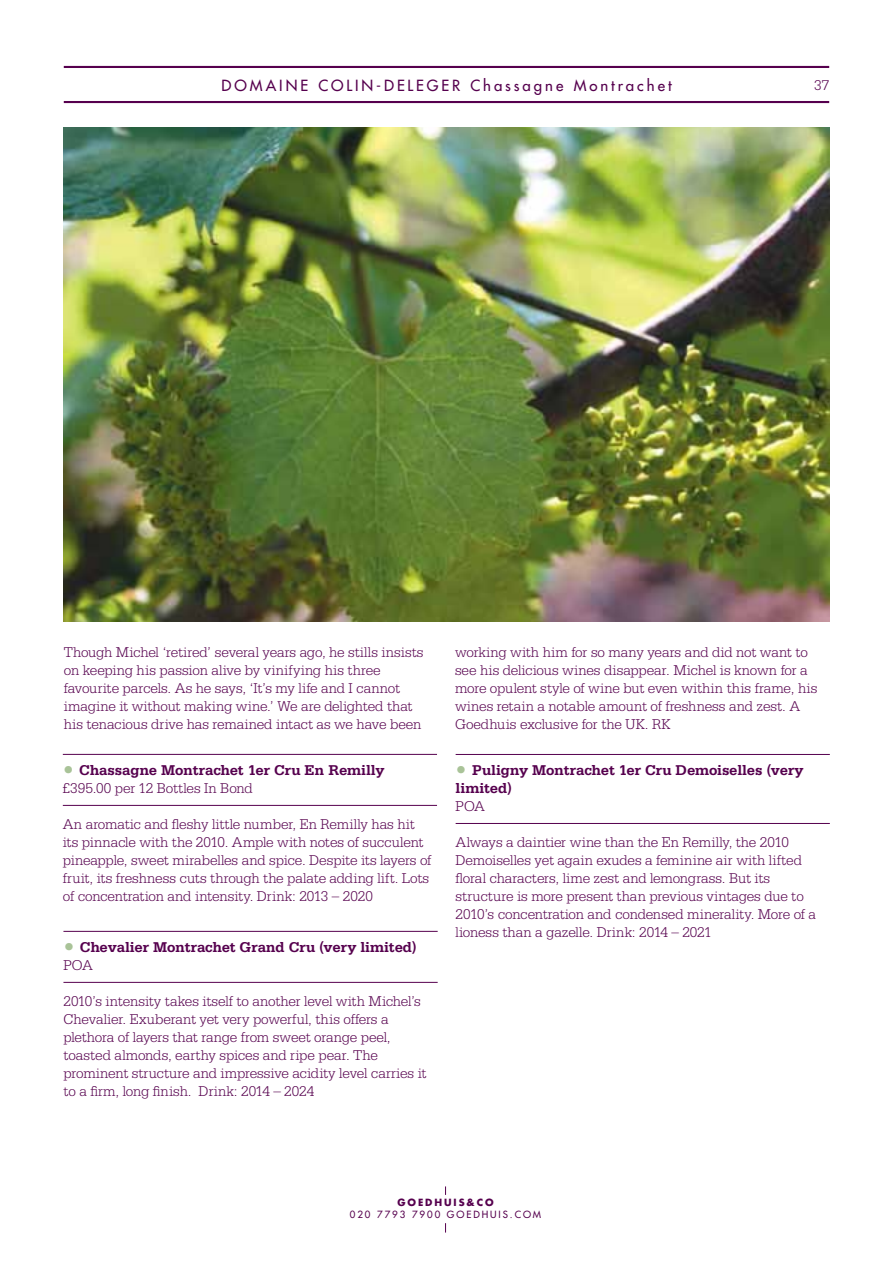
<style>
.page{position:relative;width:893px;height:1263px;background:#fff}
.page>*{position:absolute;margin:0;border:0;box-sizing:border-box;transform-origin:0 0}
.t1{font:300 15px/18px "Serifa Std";letter-spacing:-.005em;color:#56004e}
.t2{font:700 15px/18px "Serifa Std";letter-spacing:-.01em;color:#56004e}
.t3{font:500 15px "Futura Std";letter-spacing:.195em;color:#56004e}
.t4{font:9.75px "Futura";letter-spacing:.2em;color:#56004e}
.t5{font:700 9.75px "Futura Std";letter-spacing:.2em;color:#56004e}
.s1{font-weight:300;font-size:22.5px;color:#a9c398}
.s2{font-weight:300}
</style>
<div class="page">
<hr style="left:64px;top:101px;width:765px;height:2px;background:#56004e">
<hr style="left:64px;top:66px;width:765px;height:2px;background:#56004e">
<hr style="left:63px;top:754px;width:374px;height:1px;background:#56004e">
<hr style="left:63px;top:805px;width:374px;height:1px;background:#56004e">
<hr style="left:456px;top:754px;width:374px;height:1px;background:#56004e">
<hr style="left:456px;top:823px;width:374px;height:1px;background:#56004e">
<hr style="left:63px;top:931px;width:375px;height:1px;background:#56004e">
<hr style="left:63px;top:982px;width:375px;height:1px;background:#56004e">
<img style="left:64px;top:128px;width:765px;height:493px">
<p class="t3" style="left:221px;top:76px;width:452px">DOMAINE COLIN-DELEGER Chassagne Montrachet</p>
<p class="t1" style="left:814px;top:76px;width:16px">37</p>
<p class="t1" style="left:64px;top:643px;width:361px">Though Michel ‘retired’ several years ago, he stills insists on keeping his passion alive by vinifying his three favourite parcels. As he says, ‘It’s my life and I cannot imagine it without making wine.’ We are delighted that his tenacious drive has remained intact as we have been</p>
<p class="t1" style="left:455px;top:643px;width:364px">working with him for so many years and did not want to see his delicious wines disappear. Michel is known for a more opulent style of wine but even within this frame, his wines retain a notable amount of freshness and zest. A Goedhuis exclusive for the UK. RK</p>
<p class="t2" style="left:63px;top:761px;width:323px"><span class="s1">•</span> Chassagne Montrachet 1er Cru En Remilly <span class="s2">£395.00 per 12 Bottles In Bond</span></p>
<p class="t1" style="left:63px;top:815px;width:370px">An aromatic and fleshy little number, En Remilly has hit its pinnacle with the 2010. Ample with notes of succulent pineapple, sweet mirabelles and spice. Despite its layers of fruit, its freshness cuts through the palate adding lift. Lots of concentration and intensity. Drink: 2013 – 2020</p>
<p class="t2" style="left:456px;top:761px;width:350px"><span class="s1">•</span> Puligny Montrachet 1er Cru Demoiselles (very limited)</p>
<p class="t1" style="left:456px;top:797px;width:31px">POA</p>
<p class="t1" style="left:456px;top:833px;width:362px">Always a daintier wine than the En Remilly, the 2010<br>Demoiselles yet again exudes a feminine air with lifted floral characters, lime zest and lemongrass. But its structure is more present than previous vintages due to 2010’s concentration and condensed minerality. More of a lioness than a gazelle. Drink: 2014 – 2021</p>
<p class="t2" style="left:63px;top:938px;width:355px"><span class="s1">•</span> Chevalier Montrachet Grand Cru (very limited)<br><span class="s2">POA</span></p>
<p class="t1" style="left:63px;top:992px;width:365px">2010’s intensity takes itself to another level with Michel’s Chevalier. Exuberant yet very powerful, this offers a plethora of layers that range from sweet orange peel, toasted almonds, earthy spices and ripe pear. The prominent structure and impressive acidity level carries it to a firm, long finish. Drink: 2014 – 2024</p>
<p class="t5" style="left:397px;top:1196px;width:98px">GOEDHUIS&amp;CO</p>
<p class="t4" style="left:350px;top:1208px;width:193px">020 7793 7900 GOEDHUIS.COM</p>
</div>
